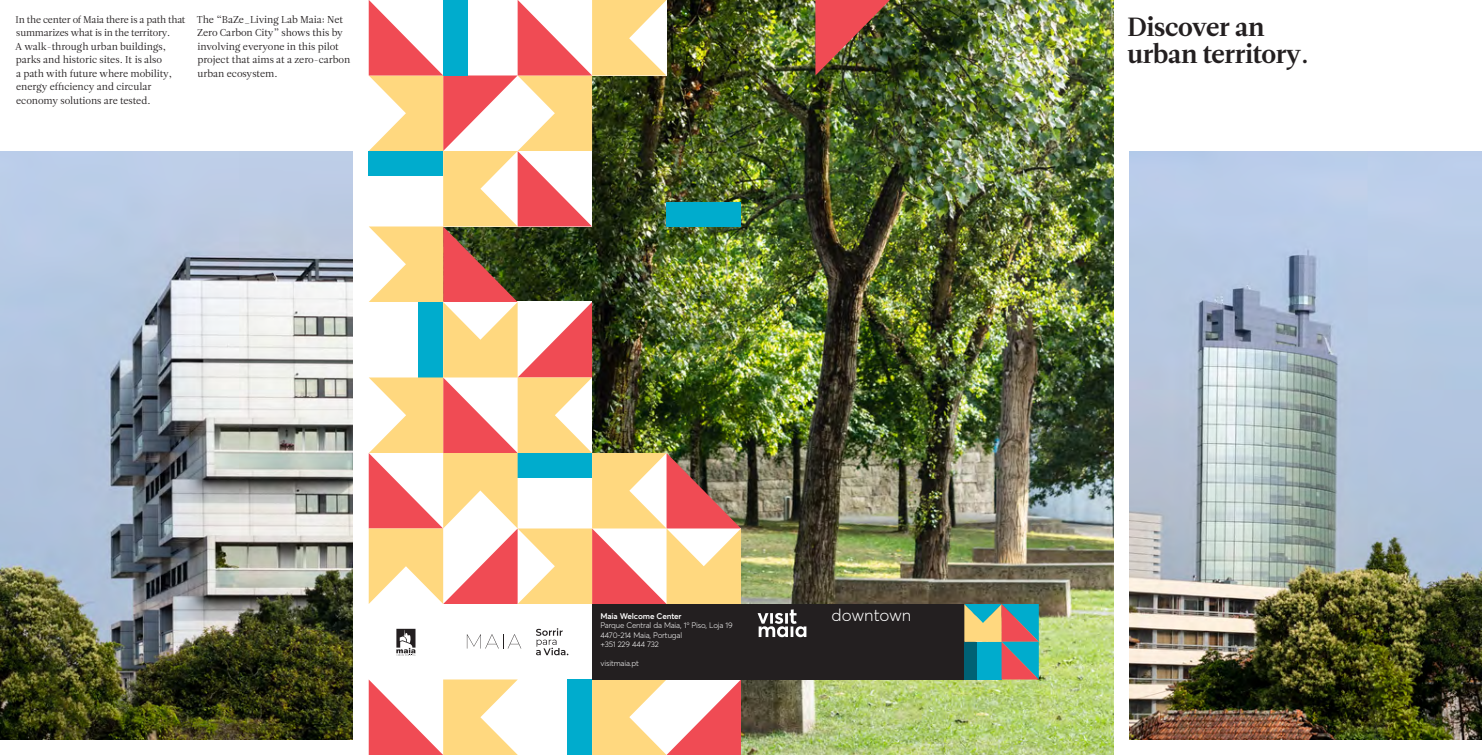
<style>
.page{position:relative;width:1482px;height:755px;background:#fff}
.page>*{position:absolute;margin:0;border:0;box-sizing:border-box;transform-origin:0 0}
.t1{font:700 26.25px/26.9px "Leitura Two";letter-spacing:-.01em;color:#231f20}
.t2{font:300 16.88px "Averta";color:#fff}
.t3{font:10px/13.5px "Leitura Two";color:#231f20}
.t4{font:9.75px/13.5px "Leitura Two";letter-spacing:-.015em;color:#231f20}
.t5{font:600 8.12px "Averta";letter-spacing:-.015em;color:#fff}
.t6{font:300 7.88px/9.4px "Averta";letter-spacing:-.015em;color:#fff}
</style>
<div class="page">
<img style="left:741px;top:0;width:372px;height:755px">
<img style="left:815px;top:0;width:74px;height:75px">
<div style="left:567px;top:679px;width:25px;height:76px;background:#00accd"></div>
<svg style="left:369px;top:679px;width:148px;height:76px"></svg>
<svg style="left:592px;top:679px;width:149px;height:76px"></svg>
<img style="left:1129px;top:151px;width:352px;height:588px">
<img style="left:0;top:151px;width:353px;height:588px">
<div style="left:592px;top:604px;width:372px;height:75px;background:#231f20"></div>
<svg style="left:964px;top:604px;width:74px;height:75px;background:#6c9597"></svg>
<svg style="left:757px;top:609px;width:49px;height:28px"></svg>
<svg style="left:467px;top:634px;width:54px;height:14px"></svg>
<svg style="left:536px;top:628px;width:32px;height:27px"></svg>
<svg style="left:396px;top:629px;width:20px;height:26px"></svg>
<img style="left:369px;top:0;width:372px;height:604px">
<p class="t4" style="left:16px;top:13px;width:171px">In the center of Maia there is a path that summarizes what is in the territory.</p>
<p class="t3" style="left:15px;top:40px;width:159px">A walk-through urban buildings, parks and historic sites. It is also<br>a path with future where mobility, energy efficiency and circular economy solutions are tested.</p>
<p class="t3" style="left:197px;top:13px;width:155px">The “BaZe_Living Lab Maia: Net<br>Zero Carbon City” shows this by involving everyone in this pilot project that aims at a zero-carbon urban ecosystem.</p>
<p class="t5" style="left:600px;top:611px;width:83px">Maia Welcome Center</p>
<h2 class="t2" style="left:831px;top:605px;width:81px">downtown</h2>
<p class="t6" style="left:600px;top:621px;width:134px">Parque Central da Maia, 1º Piso, Loja 19<br>4470‑214 Maia, Portugal<br>+351 229 444 732</p>
<p class="t6" style="left:600px;top:658px;width:40px">visitmaia.pt</p>
<h1 class="t1" style="left:1127px;top:14px;width:183px">Discover an urban territory.</h1>
</div>
